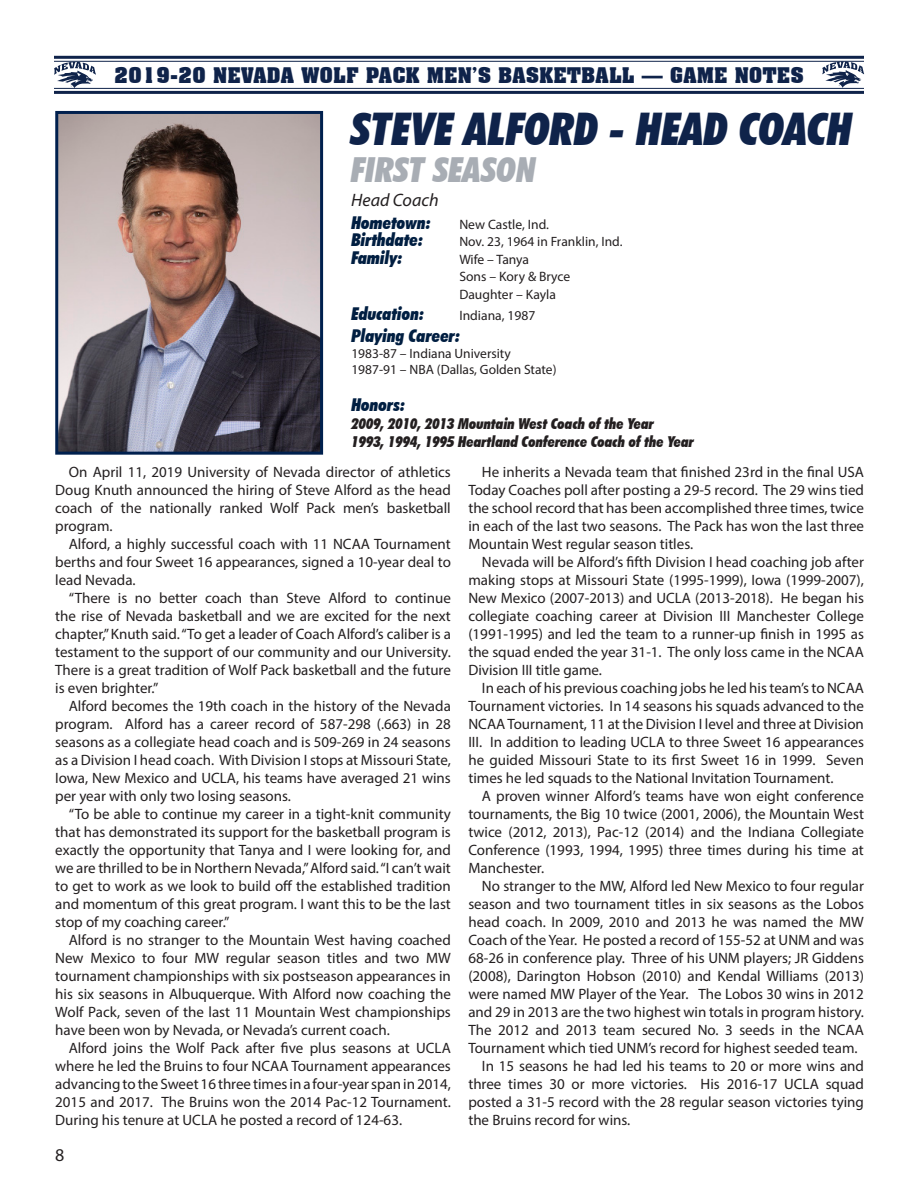
<style>
.page{position:relative;width:918px;height:1188px;background:#fff}
.page>*{position:absolute;margin:0;border:0;box-sizing:border-box;transform-origin:0 0}
.t1{font:italic 900 condensed 45px "Futura BT";color:#0f234a}
.t2{font:italic 900 condensed 34.5px "Futura BT";color:#a8adb4}
.t3{font:700 21px "Aachen BT";color:#0f234a}
.t4{font:italic 18px "Myriad Pro";color:#231f20}
.t5{font:18px "Myriad Pro";color:#231f20}
.t6{font:italic 900 condensed 17.7px "Futura BT";color:#001e41}
.t7{font:15px/18px "Myriad Pro";color:#231f20;text-align:justify}
.t8{font:italic 900 condensed 15px "Futura BT";color:#231f20}
.t9{font:13.65px "Myriad Pro";color:#231f20}
.t10{font:13.5px "Myriad Pro";color:#231f20}
</style>
<div class="page">
<hr style="left:54px;top:88px;width:810px;height:1px;background:#0f234a">
<hr style="left:54px;top:91px;width:810px;height:3px;background:#0f234a">
<hr style="left:54px;top:56px;width:810px;height:3px;background:#0f234a">
<hr style="left:54px;top:61px;width:810px;height:1px;background:#0f234a">
<svg style="left:54px;top:62px;width:42px;height:26px"></svg>
<svg style="left:822px;top:61px;width:42px;height:27px"></svg>
<img style="left:59px;top:115px;width:260px;height:62px">
<svg style="left:55px;top:177px;width:269px;height:278px;background:#8a7c80"></svg>
<h3 class="t3" style="left:114px;top:62px;width:691px">2019-20 NEVADA WOLF PACK MEN’S BASKETBALL — GAME NOTES</h3>
<p class="t1" style="left:351px;top:102px;width:503px">STEVE ALFORD - HEAD COACH</p>
<p class="t2" style="left:351px;top:149px;width:187px">FIRST SEASON</p>
<p class="t4" style="left:351px;top:189px;width:89px">Head Coach</p>
<p class="t6" style="left:351px;top:211px;width:81px">Hometown:</p>
<p class="t9" style="left:459px;top:216px;width:91px">New Castle, Ind.</p>
<p class="t6" style="left:351px;top:229px;width:73px">Birthdate:</p>
<p class="t10" style="left:459px;top:233px;width:165px">Nov. 23, 1964 in Franklin, Ind.</p>
<p class="t6" style="left:351px;top:247px;width:53px">Family:</p>
<p class="t9" style="left:459px;top:251px;width:71px">Wife – Tanya</p>
<p class="t9" style="left:459px;top:268px;width:113px">Sons – Kory &amp; Bryce</p>
<p class="t9" style="left:459px;top:286px;width:98px">Daughter – Kayla</p>
<p class="t6" style="left:351px;top:303px;width:74px">Education:</p>
<p class="t9" style="left:459px;top:307px;width:78px">Indiana, 1987</p>
<p class="t6" style="left:351px;top:324px;width:110px">Playing Career:</p>
<p class="t10" style="left:351px;top:345px;width:161px">1983-87 – Indiana University</p>
<p class="t10" style="left:351px;top:361px;width:207px">1987-91 – NBA (Dallas, Golden State)</p>
<p class="t6" style="left:351px;top:394px;width:56px">Honors:</p>
<p class="t8" style="left:351px;top:415px;width:304px">2009, 2010, 2013 Mountain West Coach of the Year</p>
<p class="t8" style="left:351px;top:433px;width:344px">1993, 1994, 1995 Heartland Conference Coach of the Year</p>
<p class="t7" style="left:55px;top:463px;width:397px;text-indent:14px">On April 11, 2019 University of Nevada director of athletics Doug Knuth announced the hiring of Steve Alford as the head coach of the nationally ranked Wolf Pack men’s basketball program.</p>
<p class="t7" style="left:55px;top:535px;width:397px;text-indent:14px">Alford, a highly successful coach with 11 NCAA Tournament berths and four Sweet 16 appearances, signed a 10-year deal to lead Nevada.</p>
<p class="t7" style="left:55px;top:589px;width:397px;text-indent:14px">“There is no better coach than Steve Alford to continue the rise of Nevada basketball and we are excited for the next chapter,” Knuth said. “To get a leader of Coach Alford’s caliber is a testament to the support of our community and our University.<br>There is a great tradition of Wolf Pack basketball and the future is even brighter.”</p>
<p class="t7" style="left:55px;top:697px;width:397px;text-indent:14px">Alford becomes the 19th coach in the history of the Nevada program. Alford has a career record of 587-298 (.663) in 28 seasons as a collegiate head coach and is 509-269 in 24 seasons as a Division I head coach. With Division I stops at Missouri State, Iowa, New Mexico and UCLA, his teams have averaged 21 wins per year with only two losing seasons.</p>
<p class="t7" style="left:55px;top:805px;width:397px;text-indent:14px">“To be able to continue my career in a tight-knit community that has demonstrated its support for the basketball program is exactly the opportunity that Tanya and I were looking for, and we are thrilled to be in Northern Nevada,” Alford said. “I can’t wait to get to work as we look to build off the established tradition and momentum of this great program. I want this to be the last stop of my coaching career.”</p>
<p class="t7" style="left:55px;top:931px;width:397px;text-indent:14px">Alford is no stranger to the Mountain West having coached New Mexico to four MW regular season titles and two MW tournament championships with six postseason appearances in his six seasons in Albuquerque. With Alford now coaching the Wolf Pack, seven of the last 11 Mountain West championships have been won by Nevada, or Nevada’s current coach.</p>
<p class="t7" style="left:55px;top:1039px;width:397px;text-indent:14px">Alford joins the Wolf Pack after five plus seasons at UCLA where he led the Bruins to four NCAA Tournament appearances advancing to the Sweet 16 three times in a four-year span in 2014, 2015 and 2017. The Bruins won the 2014 Pac-12 Tournament.<br>During his tenure at UCLA he posted a record of 124-63.</p>
<p class="t5" style="left:55px;top:1144px;width:11px">8</p>
<p class="t7" style="left:468px;top:463px;width:397px;text-indent:14px">He inherits a Nevada team that finished 23rd in the final USA Today Coaches poll after posting a 29-5 record. The 29 wins tied the school record that has been accomplished three times, twice in each of the last two seasons. The Pack has won the last three Mountain West regular season titles.</p>
<p class="t7" style="left:468px;top:553px;width:397px;text-indent:14px">Nevada will be Alford’s fifth Division I head coaching job after making stops at Missouri State (1995-1999), Iowa (1999-2007), New Mexico (2007-2013) and UCLA (2013-2018). He began his collegiate coaching career at Division III Manchester College (1991-1995) and led the team to a runner-up finish in 1995 as the squad ended the year 31-1. The only loss came in the NCAA Division III title game.</p>
<p class="t7" style="left:468px;top:679px;width:397px;text-indent:14px">In each of his previous coaching jobs he led his team’s to NCAA Tournament victories. In 14 seasons his squads advanced to the NCAA Tournament, 11 at the Division I level and three at Division III. In addition to leading UCLA to three Sweet 16 appearances he guided Missouri State to its first Sweet 16 in 1999. Seven times he led squads to the National Invitation Tournament.</p>
<p class="t7" style="left:468px;top:787px;width:397px;text-indent:14px">A proven winner Alford’s teams have won eight conference tournaments, the Big 10 twice (2001, 2006), the Mountain West twice (2012, 2013), Pac-12 (2014) and the Indiana Collegiate Conference (1993, 1994, 1995) three times during his time at Manchester.</p>
<p class="t7" style="left:468px;top:877px;width:397px;text-indent:14px">No stranger to the MW, Alford led New Mexico to four regular season and two tournament titles in six seasons as the Lobos head coach. In 2009, 2010 and 2013 he was named the MW Coach of the Year. He posted a record of 155-52 at UNM and was 68-26 in conference play. Three of his UNM players; JR Giddens (2008), Darington Hobson (2010) and Kendal Williams (2013) were named MW Player of the Year. The Lobos 30 wins in 2012 and 29 in 2013 are the two highest win totals in program history.<br>The 2012 and 2013 team secured No. 3 seeds in the NCAA Tournament which tied UNM’s record for highest seeded team.</p>
<p class="t7" style="left:468px;top:1057px;width:397px;text-indent:14px">In 15 seasons he had led his teams to 20 or more wins and three times 30 or more victories. His 2016-17 UCLA squad posted a 31-5 record with the 28 regular season victories tying the Bruins record for wins.</p>
</div>
